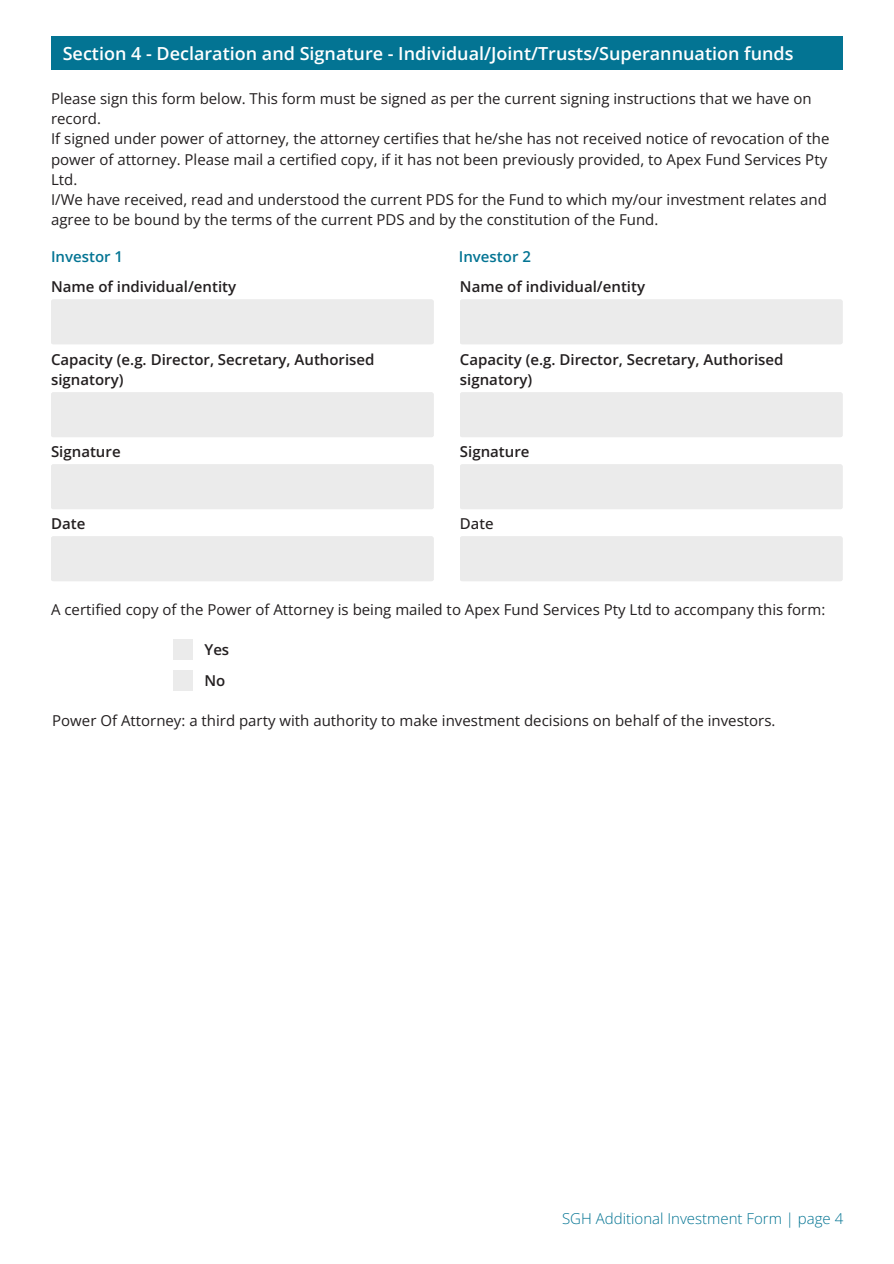
<style>
.page{position:relative;width:894px;height:1264px;background:#fff}
.page>*{position:absolute;margin:0;border:0;box-sizing:border-box;transform-origin:0 0}
.t1{font:600 18px "Open Sans";color:#fff}
.t2{font:15px/20.2px "Open Sans";color:#231f20}
.t3{font:600 15px/20.2px "Open Sans";color:#231f20}
.t4{font:300 15px "Open Sans";color:#037493}
.t5{font:600 15px "Open Sans";color:#037493}
.t6{font:500 15px "Open Sans";color:#231f20}
</style>
<div class="page">
<div style="left:51px;top:37px;width:791px;height:33px;background:#037493"></div>
<div style="left:51px;top:299px;width:382px;height:45px;background:#ebebeb"></div>
<div style="left:460px;top:299px;width:382px;height:45px;background:#ebebeb"></div>
<div style="left:51px;top:392px;width:382px;height:45px;background:#ebebeb"></div>
<div style="left:460px;top:392px;width:382px;height:45px;background:#ebebeb"></div>
<div style="left:51px;top:464px;width:382px;height:45px;background:#ebebeb"></div>
<div style="left:460px;top:464px;width:382px;height:45px;background:#ebebeb"></div>
<div style="left:51px;top:536px;width:382px;height:45px;background:#ebebeb"></div>
<div style="left:460px;top:536px;width:382px;height:45px;background:#ebebeb"></div>
<svg style="left:173px;top:639px;width:19px;height:20px"></svg>
<svg style="left:173px;top:670px;width:19px;height:20px"></svg>
<p class="t1" style="left:63px;top:41px;width:732px">Section 4 - Declaration and Signature - Individual/Joint/Trusts/Superannuation funds</p>
<p class="t2" style="left:51px;top:88px;width:761px">Please sign this form below. This form must be signed as per the current signing instructions that we have on record.</p>
<p class="t2" style="left:51px;top:128px;width:779px">If signed under power of attorney, the attorney certifies that he/she has not received notice of revocation of the power of attorney. Please mail a certified copy, if it has not been previously provided, to Apex Fund Services Pty<br>Ltd.</p>
<h2 class="t2" style="left:51px;top:189px;width:777px">I/We have received, read and understood the current PDS for the Fund to which my/our investment relates and agree to be bound by the terms of the current PDS and by the constitution of the Fund.</h2>
<h2 class="t5" style="left:51px;top:246px;width:74px">Investor 1</h2>
<h2 class="t3" style="left:51px;top:276px;width:186px">Name of individual/entity</h2>
<h2 class="t3" style="left:460px;top:276px;width:186px">Name of individual/entity</h2>
<h2 class="t5" style="left:458px;top:246px;width:74px">Investor 2</h2>
<h2 class="t3" style="left:51px;top:348px;width:325px">Capacity (e.g. Director, Secretary, Authorised signatory)</h2>
<h2 class="t3" style="left:460px;top:348px;width:325px">Capacity (e.g. Director, Secretary, Authorised signatory)</h2>
<h2 class="t3" style="left:51px;top:441px;width:71px">Signature</h2>
<h2 class="t3" style="left:460px;top:441px;width:71px">Signature</h2>
<h2 class="t3" style="left:51px;top:513px;width:36px">Date</h2>
<p class="t6" style="left:460px;top:513px;width:35px">Date</p>
<h2 class="t2" style="left:51px;top:599px;width:775px">A certified copy of the Power of Attorney is being mailed to Apex Fund Services Pty Ltd to accompany this form:</h2>
<h2 class="t3" style="left:204px;top:639px;width:26px">Yes</h2>
<p class="t3" style="left:204px;top:670px;width:22px">No</p>
<p class="t2" style="left:52px;top:709px;width:724px">Power Of Attorney: a third party with authority to make investment decisions on behalf of the investors.</p>
<h1 class="t4" style="left:562px;top:1207px;width:282px">SGH Additional Investment Form | page 4</h1>
</div>
